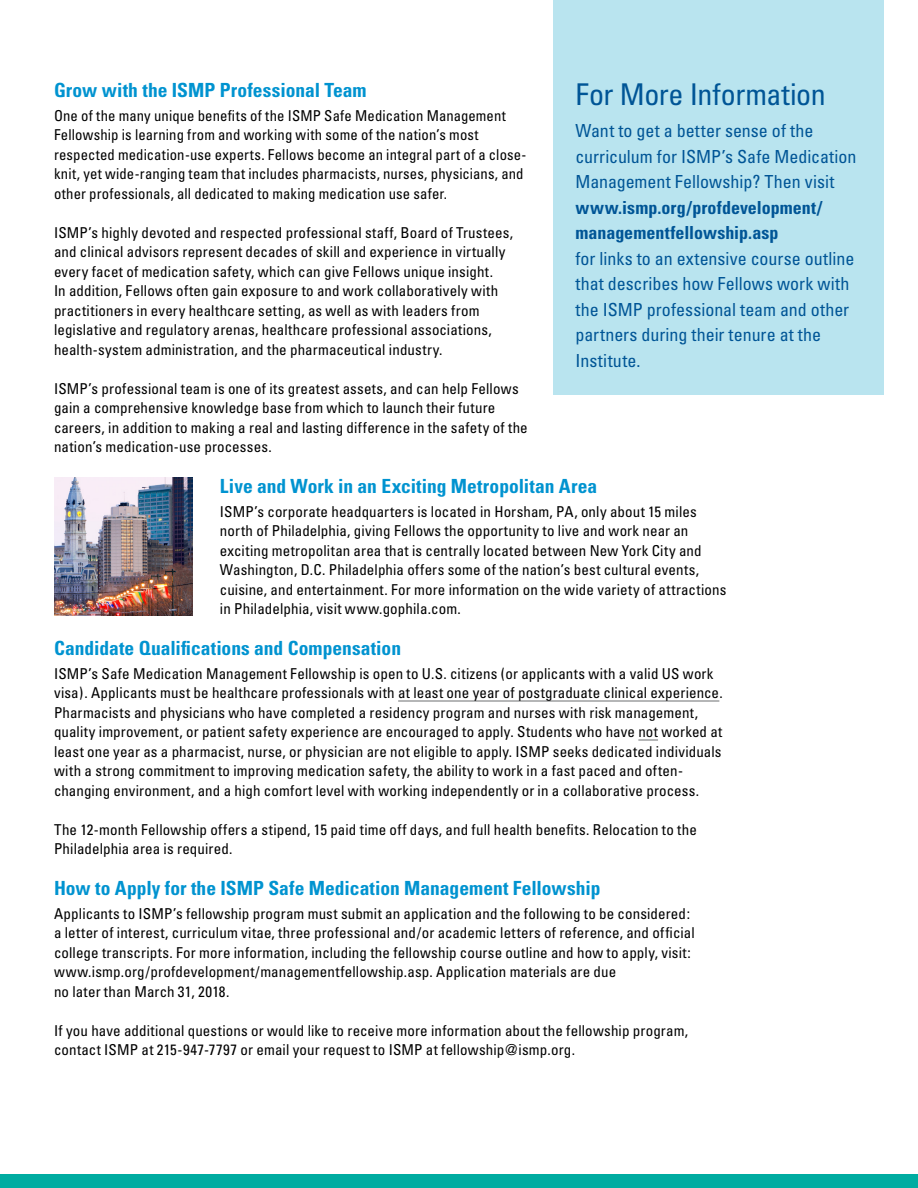
<style>
.page{position:relative;width:918px;height:1188px;background:#fff}
.page>*{position:absolute;margin:0;border:0;box-sizing:border-box;transform-origin:0 0}
.t1{font:condensed 30px "Univers";letter-spacing:-.01em;color:#005596}
.t2{font:700 condensed 19.5px "Univers";color:#0093d0}
.t3{font:condensed 18px/25.5px "Univers";color:#005596}
.t4{font:700 condensed 18px/25.5px "Univers";color:#005596}
.t5{font:condensed 15px/19.5px "Univers";letter-spacing:.01em;color:#000}
</style>
<div class="page">
<hr style="left:398px;top:701px;width:321px;height:1px;background:#6d6e71">
<svg style="left:638px;top:740px;width:20px;height:1px"></svg>
<div style="left:554px;top:0;width:330px;height:394px;background:#b9e4ef"></div>
<img style="left:54px;top:477px;width:139px;height:138px">
<div style="left:0;top:1174px;width:918px;height:14px;background:#00aca1"></div>
<h2 class="t2" style="left:54px;top:78px;width:314px">Grow with the ISMP Professional Team</h2>
<p class="t5" style="left:54px;top:105px;width:474px">One of the many unique benefits of the ISMP Safe Medication Management Fellowship is learning from and working with some of the nation’s most respected medication-use experts. Fellows become an integral part of a close&shy;knit, yet wide-ranging team that includes pharmacists, nurses, physicians, and other professionals, all dedicated to making medication use safer.</p>
<p class="t5" style="left:54px;top:222px;width:461px">ISMP’s highly devoted and respected professional staff, Board of Trustees, and clinical advisors represent decades of skill and experience in virtually every facet of medication safety, which can give Fellows unique insight.<br>In addition, Fellows often gain exposure to and work collaboratively with practitioners in every healthcare setting, as well as with leaders from legislative and regulatory arenas, healthcare professional associations, health-system administration, and the pharmaceutical industry.</p>
<p class="t5" style="left:54px;top:378px;width:475px">ISMP’s professional team is one of its greatest assets, and can help Fellows gain a comprehensive knowledge base from which to launch their future careers, in addition to making a real and lasting difference in the safety of the nation’s medication-use processes.</p>
<h2 class="t2" style="left:220px;top:474px;width:379px">Live and Work in an Exciting Metropolitan Area</h2>
<p class="t5" style="left:220px;top:501px;width:508px">ISMP’s corporate headquarters is located in Horsham, PA, only about 15 miles north of Philadelphia, giving Fellows the opportunity to live and work near an exciting metropolitan area that is centrally located between New York City and Washington, D.C. Philadelphia offers some of the nation’s best cultural events, cuisine, and entertainment. For more information on the wide variety of attractions in Philadelphia, visit www.gophila.com.</p>
<h2 class="t2" style="left:54px;top:636px;width:349px">Candidate Qualifications and Compensation</h2>
<p class="t5" style="left:54px;top:663px;width:670px">ISMP’s Safe Medication Management Fellowship is open to U.S. citizens (or applicants with a valid US work visa). Applicants must be healthcare professionals with at least one year of postgraduate clinical experience.<br>Pharmacists and physicians who have completed a residency program and nurses with risk management, quality improvement, or patient safety experience are encouraged to apply. Students who have not worked at least one year as a pharmacist, nurse, or physician are not eligible to apply. ISMP seeks dedicated individuals with a strong commitment to improving medication safety, the ability to work in a fast paced and often&shy;changing environment, and a high comfort level with working independently or in a collaborative process.</p>
<p class="t5" style="left:54px;top:819px;width:644px">The 12-month Fellowship offers a stipend, 15 paid time off days, and full health benefits. Relocation to the<br>Philadelphia area is required.</p>
<h2 class="t2" style="left:54px;top:876px;width:548px">How to Apply for the ISMP Safe Medication Management Fellowship</h2>
<p class="t5" style="left:54px;top:903px;width:642px">Applicants to ISMP’s fellowship program must submit an application and the following to be considered: a letter of interest, curriculum vitae, three professional and/or academic letters of reference, and official college transcripts. For more information, including the fellowship course outline and how to apply, visit: www.ismp.org/profdevelopment/managementfellowship.asp. Application materials are due<br>no later than March 31, 2018.</p>
<p class="t5" style="left:54px;top:1020px;width:636px">If you have additional questions or would like to receive more information about the fellowship program, contact ISMP at 215-947-7797 or email your request to ISMP at fellowship@ismp.org.</p>
<h1 class="t1" style="left:575px;top:75px;width:252px">For More Information</h1>
<p class="t3" style="left:575px;top:118px;width:283px">Want to get a better sense of the curriculum for ISMP’s Safe Medication<br>Management Fellowship? Then visit</p>
<p class="t4" style="left:575px;top:194px;width:248px">www.ismp.org/profdevelopment/ managementfellowship.asp</p>
<p class="t3" style="left:575px;top:245px;width:280px">for links to an extensive course outline that describes how Fellows work with the ISMP professional team and other partners during their tenure at the<br>Institute.</p>
</div>
